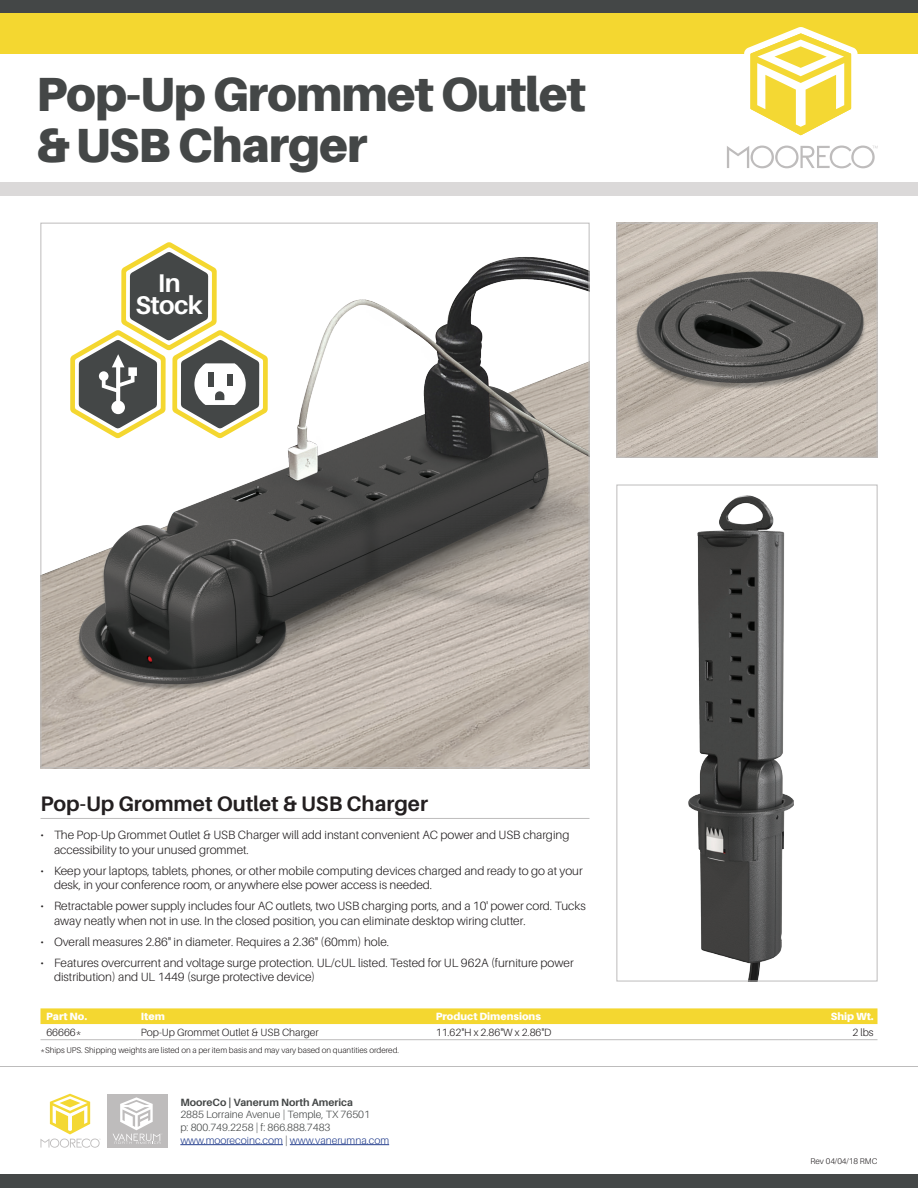
<style>
.page{position:relative;width:918px;height:1188px;background:#fff}
.page>*{position:absolute;margin:0;border:0;box-sizing:border-box;transform-origin:0 0}
.Header_-_Product_Nam{font:900 48px/51px "Aileron";letter-spacing:-.02em;color:#444747}
.t1{font:700 25.65px "Aileron";letter-spacing:-.02em;color:#fff}
.Copy_-_Item_Name_Hea{font:700 21px "Aileron";color:#231f20}
.t2{font:300 12px/14.4px "Aileron";color:#231f20}
.t3{font:300 10.5px/12.6px "Aileron";color:#444747}
.Table_Body_Left{font:300 10.5px "Aileron";color:#231f20}
.Table_Header{font:900 10.5px "Aileron";color:#fff}
.t4{font:700 10.5px "Aileron";color:#444747}
.Table_Body_Right{font:300 10.5px "Aileron";color:#231f20}
.Disclaimer{font:300 8.25px "Aileron";color:#231f20}
.s1{color:#253f8e}
</style>
<div class="page">
<div style="left:0;top:0;width:918px;height:54px;background:#f4d730"></div>
<div style="left:0;top:182px;width:918px;height:14px;background:#dbd9d9"></div>
<svg style="left:727px;top:27px;width:151px;height:141px"></svg>
<div style="left:0;top:0;width:918px;height:14px;background:#444747"></div>
<div style="left:0;top:1174px;width:918px;height:14px;background:#444747"></div>
<hr style="left:0;top:1066px;width:918px;height:1px;background:#bdbcbc">
<hr style="left:180px;top:1144px;width:103px;height:1px;background:#253f8e">
<hr style="left:290px;top:1144px;width:99px;height:1px;background:#253f8e">
<svg style="left:41px;top:1095px;width:26px;height:53px"></svg>
<hr style="left:40px;top:818px;width:550px;height:1px;background:#bdbcbc">
<div style="left:40px;top:1008px;width:838px;height:16px;background:#f4d730"></div>
<hr style="left:40px;top:1039px;width:97px;height:1px;background:#bdbcbc">
<hr style="left:137px;top:1039px;width:295px;height:1px;background:#bdbcbc">
<hr style="left:432px;top:1039px;width:357px;height:1px;background:#bdbcbc">
<hr style="left:789px;top:1039px;width:89px;height:1px;background:#bdbcbc">
<img style="left:42px;top:257px;width:546px;height:509px">
<img style="left:689px;top:495px;width:104px;height:484px">
<div style="left:616px;top:485px;width:262px;height:496px;border:1px solid #bdbcbc"></div>
<img style="left:618px;top:225px;width:258px;height:231px">
<div style="left:616px;top:223px;width:262px;height:235px;border:1px solid #bdbcbc"></div>
<svg style="left:67px;top:326px;width:51px;height:822px"></svg>
<svg style="left:220px;top:326px;width:51px;height:820px"></svg>
<svg style="left:118px;top:242px;width:102px;height:906px"></svg>
<svg style="left:72px;top:244px;width:195px;height:192px"></svg>
<p class="Header_-_Product_Nam" style="left:36px;top:68px;width:551px">Pop-Up Grommet Outlet &amp; USB Charger</p>
<p class="t1" style="left:158px;top:269px;width:24px">In</p>
<p class="t1" style="left:136px;top:290px;width:69px">Stock</p>
<p class="Copy_-_Item_Name_Hea" style="left:40px;top:792px;width:389px">Pop-Up Grommet Outlet &amp; USB Charger</p>
<p class="t2" style="left:54px;top:828px;width:517px;text-indent:-14px">• The Pop-Up Grommet Outlet &amp; USB Charger will add instant convenient AC power and USB charging accessibility to your unused grommet.</p>
<p class="t2" style="left:54px;top:864px;width:530px;text-indent:-14px">• Keep your laptops, tablets, phones, or other mobile computing devices charged and ready to go at your desk, in your conference room, or anywhere else power access is needed.</p>
<p class="t2" style="left:54px;top:899px;width:533px;text-indent:-14px">• Retractable power supply includes four AC outlets, two USB charging ports, and a 10' power cord. Tucks away neatly when not in use. In the closed position, you can eliminate desktop wiring clutter.</p>
<p class="t2" style="left:40px;top:935px;width:350px">• Overall measures 2.86" in diameter. Requires a 2.36" (60mm) hole.</p>
<p class="t2" style="left:54px;top:956px;width:521px;text-indent:-14px">• Features overcurrent and voltage surge protection. UL/cUL listed. Tested for UL 962A (furniture power distribution) and UL 1449 (surge protective device)</p>
<p class="Table_Header" style="left:46px;top:1010px;width:43px">Part No.</p>
<p class="Table_Header" style="left:141px;top:1010px;width:25px">Item</p>
<p class="Table_Header" style="left:436px;top:1010px;width:107px">Product Dimensions</p>
<p class="Table_Header" style="left:831px;top:1010px;width:44px">Ship Wt.</p>
<p class="Table_Body_Left" style="left:46px;top:1027px;width:37px">66666*</p>
<p class="Table_Body_Left" style="left:141px;top:1027px;width:179px">Pop-Up Grommet Outlet &amp; USB Charger</p>
<p class="Table_Body_Left" style="left:436px;top:1027px;width:117px">11.62"H x 2.86"W x 2.86"D</p>
<p class="Table_Body_Right" style="left:853px;top:1027px;width:23px">2 lbs</p>
<p class="Disclaimer" style="left:40px;top:1046px;width:360px">*Ships UPS. Shipping weights are listed on a per item basis and may vary based on quantities ordered.</p>
<p class="t4" style="left:180px;top:1096px;width:174px">MooreCo | Vanerum North America</p>
<p class="t3" style="left:180px;top:1109px;width:210px">2885 Lorraine Avenue | Temple, TX 76501<br>p: 800.749.2258 | f: 866.888.7483 <span class="s1">www.moorecoinc.com</span> | <span class="s1">www.vanerumna.com</span></p>
<p class="Disclaimer" style="left:811px;top:1157px;width:68px">Rev 04/04/18 RMC</p>
</div>
